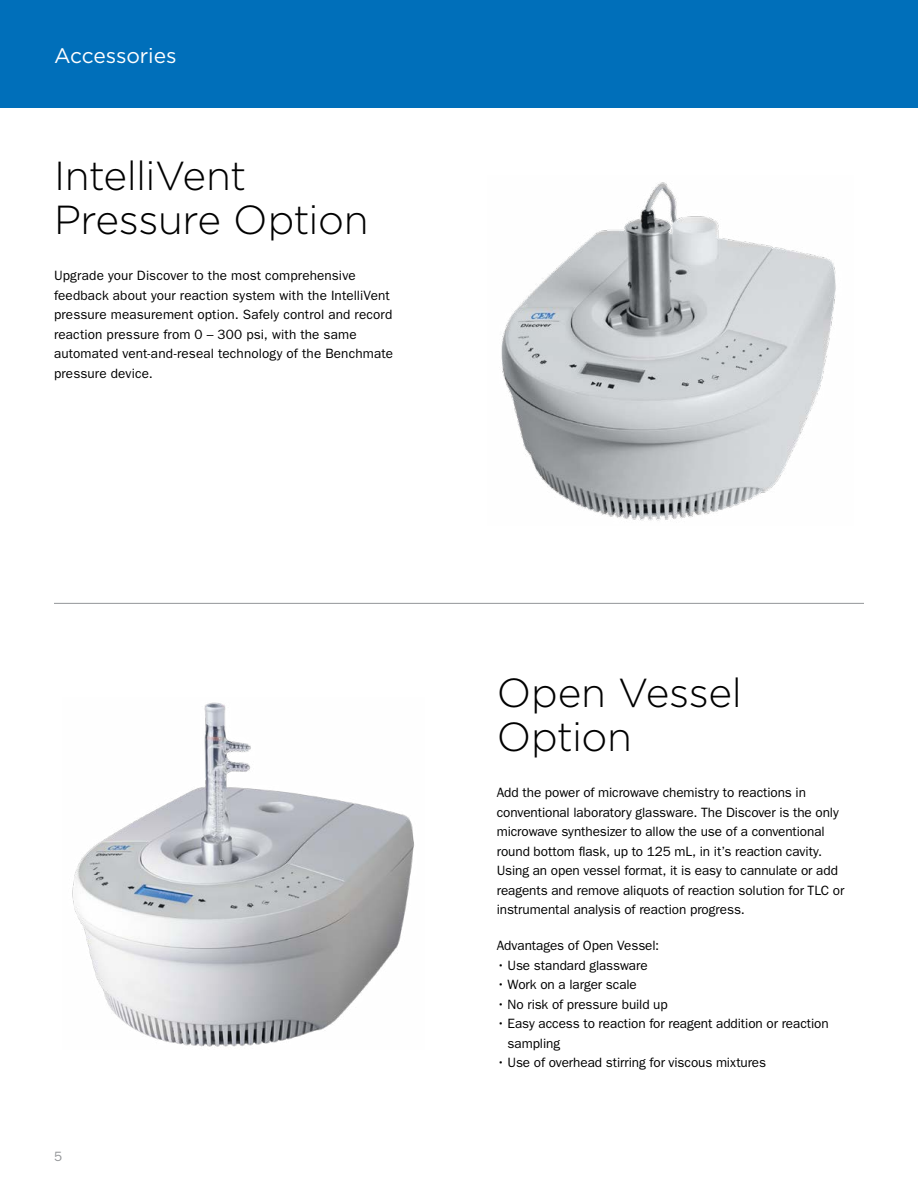
<style>
.page{position:relative;width:918px;height:1188px;background:#fff}
.page>*{position:absolute;margin:0;border:0;box-sizing:border-box;transform-origin:0 0}
.Subject_Headline{font:300 40.5px/43.5px "Gotham HTF";letter-spacing:-.015em;color:#000}
.Page_Header__blue_ba{font:21px "Gotham HTF";letter-spacing:-.005em;color:#fff}
.Paragraph_Copy{font:13.5px/19.5px "ITC Franklin Gothic Std";letter-spacing:-.005em;color:#000}
.t1{font:13.5px "ITC Franklin Gothic Std";color:#939598}
</style>
<div class="page">
<div style="left:0;top:0;width:918px;height:108px;background:#006fba"></div>
<hr style="left:54px;top:603px;width:810px;height:1px;background:#939598">
<img style="left:501px;top:182px;width:335px;height:339px">
<img style="left:72px;top:702px;width:342px;height:345px">
<p class="Page_Header__blue_ba" style="left:54px;top:44px;width:124px">Accessories</p>
<p class="Subject_Headline" style="left:54px;top:154px;width:316px">IntelliVent<br>Pressure Option</p>
<p class="Paragraph_Copy" style="left:54px;top:266px;width:341px">Upgrade your Discover to the most comprehensive feedback about your reaction system with the IntelliVent pressure measurement option. Safely control and record reaction pressure from 0 – 300 psi, with the same automated vent-and-reseal technology of the Benchmate pressure device.</p>
<p class="t1" style="left:54px;top:1149px;width:10px">5</p>
<p class="Subject_Headline" style="left:497px;top:671px;width:247px">Open Vessel<br>Option</p>
<p class="Paragraph_Copy" style="left:497px;top:783px;width:349px">Add the power of microwave chemistry to reactions in conventional laboratory glassware. The Discover is the only microwave synthesizer to allow the use of a conventional round bottom flask, up to 125 mL, in it’s reaction cavity.<br>Using an open vessel format, it is easy to cannulate or add reagents and remove aliquots of reaction solution for TLC or instrumental analysis of reaction progress.</p>
<p class="Paragraph_Copy" style="left:497px;top:936px;width:164px">Advantages of Open Vessel:</p>
<p class="Paragraph_Copy" style="left:497px;top:955px;width:152px">• Use standard glassware</p>
<p class="Paragraph_Copy" style="left:497px;top:975px;width:142px">• Work on a larger scale</p>
<p class="Paragraph_Copy" style="left:497px;top:994px;width:172px">• No risk of pressure build up</p>
<p class="Paragraph_Copy" style="left:508px;top:1014px;width:323px;text-indent:-11px">• Easy access to reaction for reagent addition or reaction sampling</p>
<p class="Paragraph_Copy" style="left:497px;top:1053px;width:271px">• Use of overhead stirring for viscous mixtures</p>
</div>
